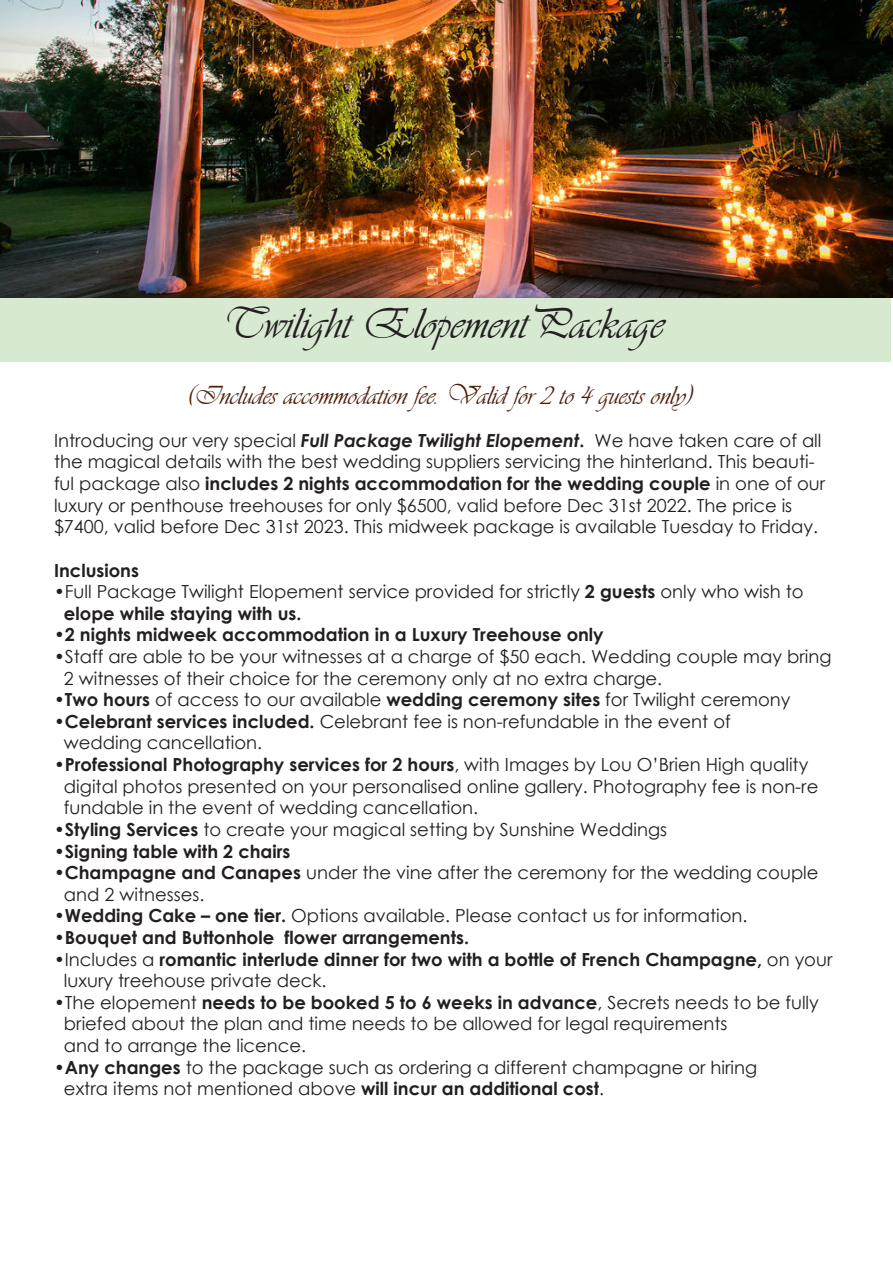
<style>
.page{position:relative;width:893px;height:1268px;background:#fff}
.page>*{position:absolute;margin:0;border:0;box-sizing:border-box;transform-origin:0 0}
.t1{font:45px "Vivaldii";color:#231f20}
.t2{font:27px "Vivaldii";color:#4f1e0a}
.t3{font:18px/21.6px "Century Gothic";color:#231f20}
.t4{font:700 18px/21.6px "Century Gothic";color:#231f20}
.s1{font-family:"Vivaldi";font-style:italic}
.s2{font-weight:700;font-style:italic}
.s3{font-weight:700}
.s4{font-style:italic}
.s5{font-style:inherit}
.s6{font-weight:400}
</style>
<div class="page">
<img style="left:0;top:0;width:893px;height:298px">
<div style="left:0;top:298px;width:891px;height:63px;background:#d8e9d2"></div>
<p class="t1" style="left:222px;top:297px;width:443px">Twilight ElopementPackage</p>
<p class="t2" style="left:188px;top:379px;width:505px">(<span class="s1">I</span>ncludes accommodation fee<span class="s1">. Valid for 2 to 4 guests only</span>)</p>
<p class="t3" style="left:54px;top:429px;width:773px">Introducing our very special <span class="s2">Full Package Twilight Elopement</span><span class="s3">.</span> We have taken care of all the magical details with the best wedding suppliers servicing the hinterland. This beauti&shy;ful package also <span class="s3">includes 2 nights accommodation for the wedding couple</span> in one of our luxury or penthouse treehouses for only $6500, valid before Dec 31st 2022. The price is $7400, valid before Dec 31st 2023. This midweek package is available Tuesday to Friday.</p>
<p class="t4" style="left:54px;top:558px;width:86px">Inclusions</p>
<p class="t3" style="left:64px;top:580px;width:741px;text-indent:-10px"><span class="s2">•</span>Full Package Twilight Elopement service provided for strictly <span class="s3">2 guests</span> only who wish to <span class="s3">elope while staying with us.</span></p>
<p class="t4" style="left:54px;top:623px;width:551px"><span class="s4">•</span>2 nights midweek accommodation in a Luxury Treehouse <span class="s5">only</span></p>
<p class="t3" style="left:64px;top:645px;width:769px;text-indent:-10px"><span class="s2">•</span>Staff are able to be your witnesses at a charge of $50 each. Wedding couple may bring<br>2 witnesses of their choice for the ceremony only at no extra charge.</p>
<p class="t3" style="left:54px;top:688px;width:738px"><span class="s2">•</span><span class="s3">Two hours</span> of access to our available <span class="s3">wedding ceremony sites</span> for Twilight ceremony</p>
<p class="t3" style="left:64px;top:710px;width:668px;text-indent:-10px"><span class="s2">•</span><span class="s3">Celebrant services included.</span> Celebrant fee is non-refundable in the event of wedding cancellation.</p>
<p class="t3" style="left:64px;top:753px;width:756px;text-indent:-10px"><span class="s2">•</span><span class="s3">Professional Photography services for 2 hours</span>, with Images by Lou O’Brien High quality digital photos presented on your personalised online gallery. Photography fee is non-re fundable in the event of wedding cancellation.</p>
<p class="t3" style="left:54px;top:818px;width:615px"><span class="s2">•</span><span class="s3">Styling Services</span> to create your magical setting by Sunshine Weddings</p>
<p class="t4" style="left:54px;top:839px;width:238px"><span class="s4">•</span>Signing table with 2 chairs</p>
<p class="t3" style="left:64px;top:861px;width:756px;text-indent:-10px"><span class="s2">•</span><span class="s3">Champagne and Canapes</span> under the vine after the ceremony for the wedding couple and 2 witnesses.</p>
<p class="t3" style="left:54px;top:904px;width:695px"><span class="s2">•</span><span class="s3">Wedding Cake – one tier.</span> Options available. Please contact us for information.</p>
<p class="t4" style="left:54px;top:925px;width:417px"><span class="s4">•</span>Bouquet and Buttonhole <span class="s5">f</span>lower arrangements.</p>
<p class="t4" style="left:64px;top:947px;width:770px;text-indent:-10px"><span class="s4">•</span><span class="s6">Includes a</span> romantic interlude dinner for two with a bottle of French Champagne, <span class="s6">on your luxury treehouse private deck.</span></p>
<p class="t3" style="left:64px;top:991px;width:756px;text-indent:-10px"><span class="s2">•</span>The elopement <span class="s3">needs to be booked 5 to 6 weeks in advance</span>, Secrets needs to be fully briefed about the plan and time needs to be allowed for legal requirements<br>and to arrange the licence.</p>
<p class="t3" style="left:64px;top:1055px;width:695px;text-indent:-10px"><span class="s2">•</span><span class="s3">Any changes</span> to the package such as ordering a different champagne or hiring extra items not mentioned above <span class="s3">will incur an additional cost</span>.</p>
</div>
